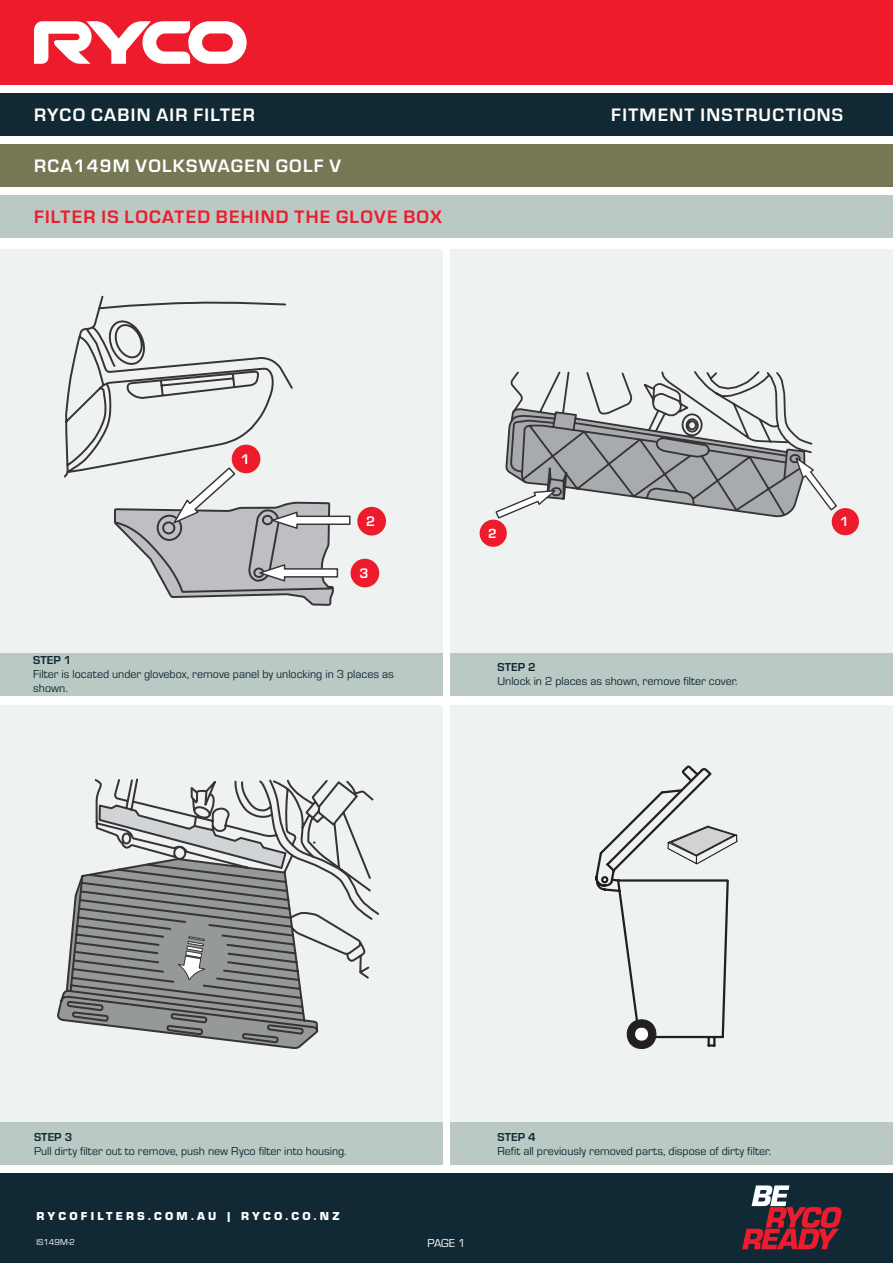
<style>
.page{position:relative;width:893px;height:1263px;background:#fff}
.page>*{position:absolute;margin:0;border:0;box-sizing:border-box;transform-origin:0 0}
.t1{font:700 18.75px "Eurostile";letter-spacing:.07em;color:#fff}
.t2{font:700 18.75px "Eurostile";letter-spacing:.07em;color:#ee1b2d}
.Red_Bubble{font:700 14.4px "Eurostile";color:#fff}
.Red_Bubble-2{font:700 13.65px "Eurostile";color:#fff}
.Image_Sub_Headings{font:12px "Eurostile";color:#112934}
.Parts_Required{font:12px/14.4px "Eurostile";color:#112934}
.t3{font:900 12px "Eurostile";letter-spacing:.27em;color:#fff}
.Image_Sub_Headings-2{font:700 12px "Eurostile";letter-spacing:.005em;color:#112934}
.t4{font:12px "Eurostile";color:#fff}
.t5{font:9px "Eurostile";color:#fff}
</style>
<div class="page">
<div style="left:0;top:0;width:893px;height:85px;background:#ee1b2d"></div>
<svg style="left:34px;top:21px;width:213px;height:43px"></svg>
<div style="left:0;top:94px;width:893px;height:42px;background:#112934"></div>
<div style="left:0;top:1174px;width:893px;height:89px;background:#112934"></div>
<svg style="left:742px;top:1185px;width:99px;height:64px"></svg>
<div style="left:0;top:145px;width:893px;height:42px;background:#767855"></div>
<div style="left:0;top:196px;width:893px;height:42px;background:#bac9c4"></div>
<div style="left:0;top:705px;width:443px;height:418px;background:#eef3f1"></div>
<div style="left:0;top:249px;width:443px;height:404px;background:#eef3f1"></div>
<div style="left:451px;top:705px;width:442px;height:418px;background:#eef3f1"></div>
<div style="left:451px;top:249px;width:442px;height:404px;background:#eef3f1"></div>
<div style="left:0;top:653px;width:443px;height:42px;background:#bac9c4"></div>
<div style="left:451px;top:653px;width:442px;height:42px;background:#bac9c4"></div>
<div style="left:451px;top:1123px;width:442px;height:42px;background:#bac9c4"></div>
<div style="left:0;top:1123px;width:442px;height:42px;background:#bac9c4"></div>
<svg style="left:595px;top:765px;width:143px;height:284px"></svg>
<div style="left:357px;top:507px;width:29px;height:28px;background:#ee1b2d;border-radius:50%"></div>
<div style="left:351px;top:559px;width:28px;height:28px;background:#ee1b2d;border-radius:50%"></div>
<svg style="left:63px;top:295px;width:268px;height:311px"></svg>
<svg style="left:115px;top:466px;width:236px;height:139px"></svg>
<svg style="left:57px;top:778px;width:323px;height:271px"></svg>
<svg style="left:178px;top:936px;width:27px;height:44px"></svg>
<svg style="left:510px;top:371px;width:276px;height:38px"></svg>
<svg style="left:494px;top:409px;width:344px;height:111px"></svg>
<div style="left:832px;top:508px;width:27px;height:27px;background:#ee1b2d;border-radius:50%"></div>
<div style="left:480px;top:520px;width:27px;height:27px;background:#ee1b2d;border-radius:50%"></div>
<h1 class="t1" style="left:34px;top:101px;width:223px">RYCO CABIN AIR FILTER</h1>
<h1 class="t1" style="left:611px;top:101px;width:233px">FITMENT INSTRUCTIONS</h1>
<h1 class="t1" style="left:34px;top:152px;width:309px">RCA149M VOLKSWAGEN GOLF V</h1>
<h1 class="t2" style="left:34px;top:203px;width:409px">FILTER IS LOCATED BEHIND THE GLOVE BOX</h1>
<p class="Red_Bubble" style="left:241px;top:449px;width:11px">1</p>
<p class="Red_Bubble" style="left:366px;top:511px;width:11px">2</p>
<p class="Red_Bubble" style="left:359px;top:563px;width:11px">3</p>
<p class="Image_Sub_Headings-2" style="left:33px;top:651px;width:40px">STEP 1</p>
<p class="Parts_Required" style="left:33px;top:666px;width:362px">Filter is located under glovebox, remove panel by unlocking in 3 places as shown.</p>
<p class="Red_Bubble-2" style="left:488px;top:523px;width:10px">2</p>
<p class="Image_Sub_Headings-2" style="left:497px;top:658px;width:40px">STEP 2</p>
<p class="Image_Sub_Headings" style="left:497px;top:673px;width:242px">Unlock in 2 places as shown, remove filter cover.</p>
<p class="Red_Bubble-2" style="left:840px;top:512px;width:10px">1</p>
<p class="Image_Sub_Headings-2" style="left:34px;top:1128px;width:40px">STEP 3</p>
<p class="Image_Sub_Headings" style="left:34px;top:1143px;width:314px">Pull dirty filter out to remove, push new Ryco filter into housing.</p>
<p class="t3" style="left:36px;top:1208px;width:304px">RYCOFILTERS.COM.AU | RYCO.CO.NZ</p>
<p class="t5" style="left:36px;top:1236px;width:40px">IS149M-2</p>
<p class="t4" style="left:427px;top:1235px;width:40px">PAGE 1</p>
<p class="Image_Sub_Headings-2" style="left:497px;top:1128px;width:40px">STEP 4</p>
<p class="Image_Sub_Headings" style="left:497px;top:1143px;width:275px">Refit all previously removed parts, dispose of dirty filter.</p>
</div>
